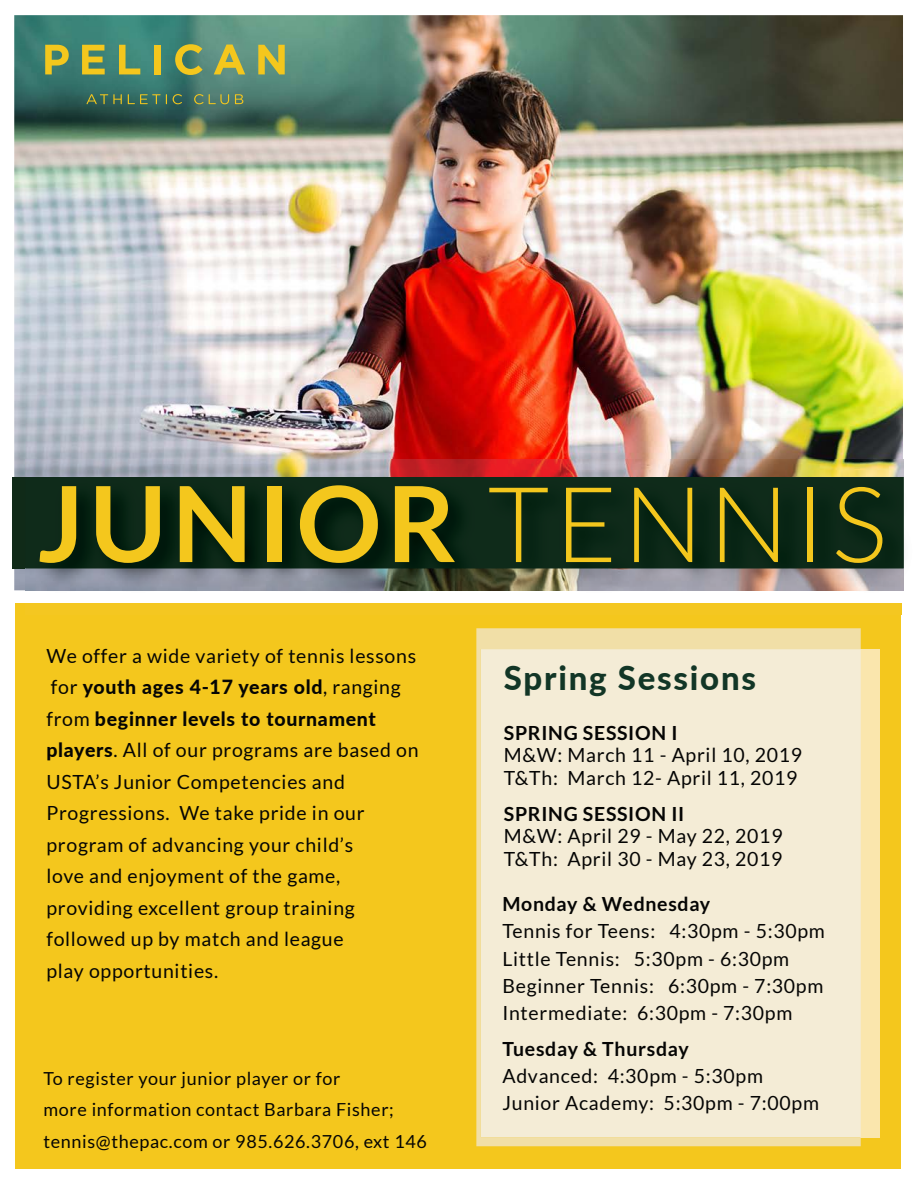
<style>
.page{position:relative;width:918px;height:1188px;background:#fff}
.page>*{position:absolute;margin:0;border:0;box-sizing:border-box;transform-origin:0 0}
.t1{font:700 105px "Lato";letter-spacing:.05em;color:#f4c71d}
.t2{font:800 33px "Lato";letter-spacing:.055em;color:#123626}
.t3{font:19.5px/31.5px "Lato";letter-spacing:.035em;color:#050504}
.t4{font:700 19.5px "Lato";letter-spacing:.035em;color:#050504}
.t5{font:18px/31.5px "Lato";letter-spacing:.035em;color:#050504}
.s1{font-weight:300}
.s2{font-weight:800}
</style>
<div class="page">
<img style="left:14px;top:15px;width:889px;height:575px">
<div style="left:15px;top:603px;width:886px;height:566px;background:#f4c71d"></div>
<div style="left:861px;top:649px;width:19px;height:488px;background:#fae6ad"></div>
<img style="left:866px;top:590px;width:38px;height:25px">
<img style="left:25px;top:590px;width:841px;height:1px">
<img style="left:25px;top:459px;width:879px;height:131px">
<img style="left:866px;top:603px;width:35px;height:12px">
<svg style="left:476px;top:628px;width:385px;height:518px;background:#f1dea3"></svg>
<div style="left:481px;top:649px;width:380px;height:488px;background:#f4ecd6"></div>
<svg style="left:45px;top:45px;width:24px;height:29px"></svg>
<svg style="left:82px;top:45px;width:23px;height:29px"></svg>
<svg style="left:119px;top:45px;width:21px;height:29px"></svg>
<div style="left:154px;top:45px;width:7px;height:29px;background:#f4c71d"></div>
<svg style="left:175px;top:44px;width:28px;height:31px"></svg>
<svg style="left:214px;top:45px;width:31px;height:29px"></svg>
<svg style="left:258px;top:45px;width:27px;height:29px"></svg>
<svg style="left:87px;top:94px;width:35px;height:10px"></svg>
<svg style="left:128px;top:94px;width:39px;height:10px"></svg>
<svg style="left:173px;top:94px;width:9px;height:10px"></svg>
<svg style="left:194px;top:94px;width:9px;height:10px"></svg>
<svg style="left:209px;top:94px;width:20px;height:10px"></svg>
<svg style="left:235px;top:94px;width:8px;height:10px"></svg>
<h1 class="t1" style="left:38px;top:464px;width:851px">JUNIOR <span class="s1">TENNIS</span></h1>
<p class="t3" style="left:46px;top:640px;width:374px">We offer a wide variety of tennis lessons for <span class="s2">youth ages 4-17 years old</span>, ranging from <span class="s2">beginner levels to tournament players</span>. All of our programs are based on USTA’s Junior Competencies and Progressions. We take pride in our program of advancing your child’s<br>love and enjoyment of the game, providing excellent group training followed up by match and league<br>play opportunities.</p>
<p class="t5" style="left:44px;top:1062px;width:385px">To register your junior player or for<br>more information contact Barbara Fisher; tennis@thepac.com or 985.626.3706, ext 146</p>
<h2 class="t2" style="left:504px;top:653px;width:254px">Spring Sessions</h2>
<p class="t4" style="left:504px;top:721px;width:175px">SPRING SESSION I</p>
<p class="t3" style="left:504px;top:744px;width:300px;line-height:22.5px">M&amp;W: March 11 - April 10, 2019<br>T&amp;Th: March 12- April 11, 2019</p>
<p class="t4" style="left:504px;top:802px;width:182px">SPRING SESSION II</p>
<p class="t3" style="left:504px;top:825px;width:280px;line-height:22.5px">M&amp;W: April 29 - May 22, 2019<br>T&amp;Th: April 30 - May 23, 2019</p>
<p class="t4" style="left:502px;top:893px;width:209px">Monday &amp; Wednesday</p>
<p class="t3" style="left:502px;top:918px;width:324px;line-height:27px">Tennis for Teens: 4:30pm - 5:30pm<br>Little Tennis: 5:30pm - 6:30pm<br>Beginner Tennis: 6:30pm - 7:30pm<br>Intermediate: 6:30pm - 7:30pm</p>
<p class="t4" style="left:502px;top:1037px;width:188px">Tuesday &amp; Thursday</p>
<p class="t3" style="left:502px;top:1062px;width:318px;line-height:27px">Advanced: 4:30pm - 5:30pm<br>Junior Academy: 5:30pm - 7:00pm</p>
</div>
